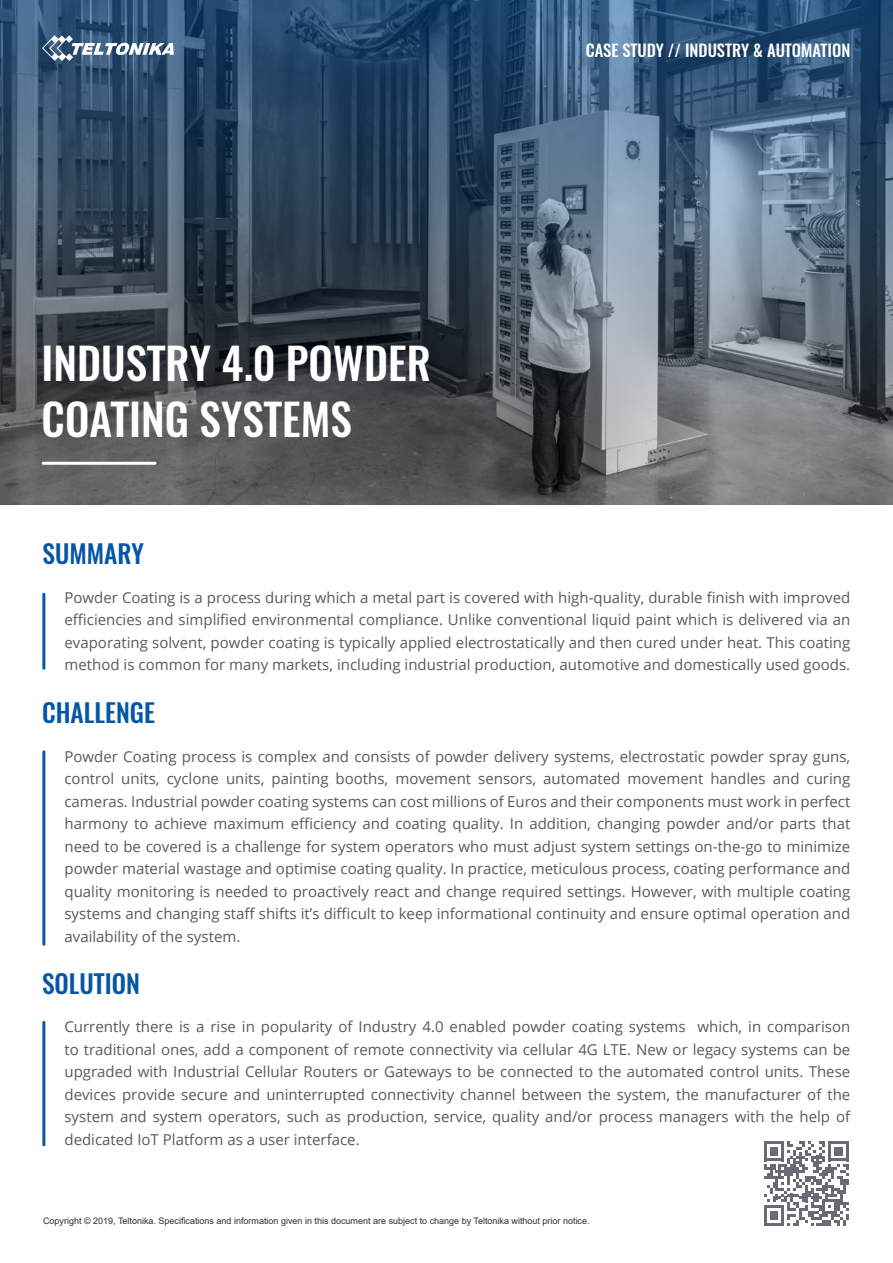
<style>
.page{position:relative;width:893px;height:1263px;background:#fff}
.page>*{position:absolute;margin:0;border:0;box-sizing:border-box;transform-origin:0 0}
.t1{font:500 43.5px/55.5px "Oswald";color:#fff}
.t2{font:500 25.5px "Oswald";color:#0556a5}
.t3{font:500 16.5px "Oswald";color:#fff}
.t4{font:15px/22.5px "Open Sans";color:#58595b;text-align:justify}
.t5{font:9px "Arial";color:#2e2e2f}
</style>
<div class="page">
<img style="left:0;top:0;width:893px;height:505px">
<svg style="left:42px;top:35px;width:132px;height:26px"></svg>
<hr style="left:42px;top:594px;width:3px;height:74px;background:#0556a5">
<hr style="left:42px;top:752px;width:3px;height:192px;background:#0556a5">
<hr style="left:42px;top:1022px;width:3px;height:123px;background:#0556a5">
<svg style="left:764px;top:1141px;width:85px;height:85px"></svg>
<hr style="left:43px;top:462px;width:112px;height:3px;background:#fff">
<h1 class="t1" style="left:42px;top:337px;width:391px">INDUSTRY 4.0 POWDER<br>COATING SYSTEMS</h1>
<h2 class="t2" style="left:43px;top:536px;width:103px">SUMMARY</h2>
<p class="t3" style="left:586px;top:38px;width:266px">CASE STUDY // INDUSTRY &amp; AUTOMATION</p>
<p class="t4" style="left:64px;top:586px;width:787px">Powder Coating is a process during which a metal part is covered with high-quality, durable finish with improved efficiencies and simplified environmental compliance. Unlike conventional liquid paint which is delivered via an evaporating solvent, powder coating is typically applied electrostatically and then cured under heat. This coating method is common for many markets, including industrial production, automotive and domestically used goods.</p>
<h2 class="t2" style="left:42px;top:695px;width:115px">CHALLENGE</h2>
<p class="t4" style="left:64px;top:745px;width:787px">Powder Coating process is complex and consists of powder delivery systems, electrostatic powder spray guns, control units, cyclone units, painting booths, movement sensors, automated movement handles and curing cameras. Industrial powder coating systems can cost millions of Euros and their components must work in perfect harmony to achieve maximum efficiency and coating quality. In addition, changing powder and/or parts that need to be covered is a challenge for system operators who must adjust system settings on-the-go to minimize powder material wastage and optimise coating quality. In practice, meticulous process, coating performance and quality monitoring is needed to proactively react and change required settings. However, with multiple coating systems and changing staff shifts it’s difficult to keep informational continuity and ensure optimal operation and availability of the system.</p>
<h2 class="t2" style="left:42px;top:965px;width:99px">SOLUTION</h2>
<p class="t4" style="left:64px;top:1015px;width:787px">Currently there is a rise in popularity of Industry 4.0 enabled powder coating systems which, in comparison to traditional ones, add a component of remote connectivity via cellular 4G LTE. New or legacy systems can be upgraded with Industrial Cellular Routers or Gateways to be connected to the automated control units. These devices provide secure and uninterrupted connectivity channel between the system, the manufacturer of the system and system operators, such as production, service, quality and/or process managers with the help of dedicated IoT Platform as a user interface.</p>
<p class="t5" style="left:43px;top:1214px;width:548px">Copyright © 2019, Teltonika. Specifications and information given in this document are subject to change by Teltonika without prior notice.</p>
</div>
